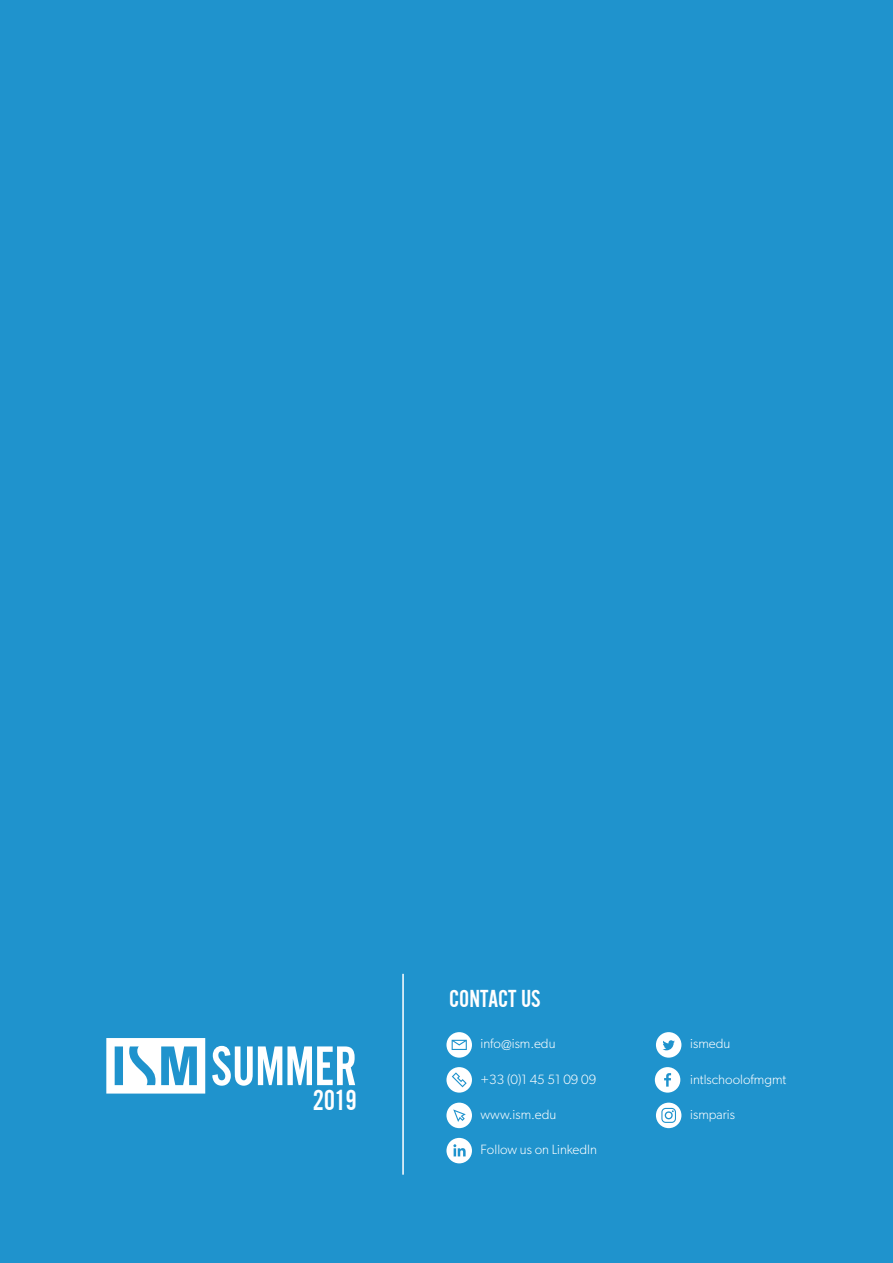
<style>
.page{position:relative;width:893px;height:1263px;background:#1f93cd}
.page>*{position:absolute;margin:0;border:0;box-sizing:border-box;transform-origin:0 0}
.t1{font:30.15px "Alternate Got No 2 D";color:#fff}
.t2{font:25.5px "Alternate Got No 2 D";color:#fff}
.t3{font:300 13.5px "Gibson";color:#fff}
</style>
<div class="page">
<svg style="left:106px;top:1038px;width:99px;height:55px"></svg>
<svg style="left:212px;top:1046px;width:143px;height:40px"></svg>
<svg style="left:655px;top:1067px;width:25px;height:25px"></svg>
<svg style="left:656px;top:1032px;width:25px;height:26px"></svg>
<svg style="left:656px;top:1103px;width:25px;height:25px"></svg>
<svg style="left:446px;top:1138px;width:26px;height:25px"></svg>
<svg style="left:446px;top:1032px;width:26px;height:26px"></svg>
<svg style="left:446px;top:1067px;width:26px;height:25px"></svg>
<svg style="left:446px;top:1103px;width:26px;height:25px"></svg>
<hr style="left:402px;top:974px;width:2px;height:201px;background:#fff">
<h1 class="t1" style="left:313px;top:1084px;width:46px">2019</h1>
<h2 class="t2" style="left:449px;top:985px;width:93px">CONTACT US</h2>
<p class="t3" style="left:481px;top:1036px;width:76px">info@ism.edu</p>
<p class="t3" style="left:481px;top:1071px;width:117px">+33 (0)1 45 51 09 09</p>
<p class="t3" style="left:481px;top:1106px;width:77px">www.ism.edu</p>
<p class="t3" style="left:481px;top:1141px;width:118px">Follow us on LinkedIn</p>
<p class="t3" style="left:690px;top:1036px;width:42px">ismedu</p>
<p class="t3" style="left:690px;top:1071px;width:98px">intlschoolofmgmt</p>
<p class="t3" style="left:690px;top:1106px;width:46px">ismparis</p>
</div>
